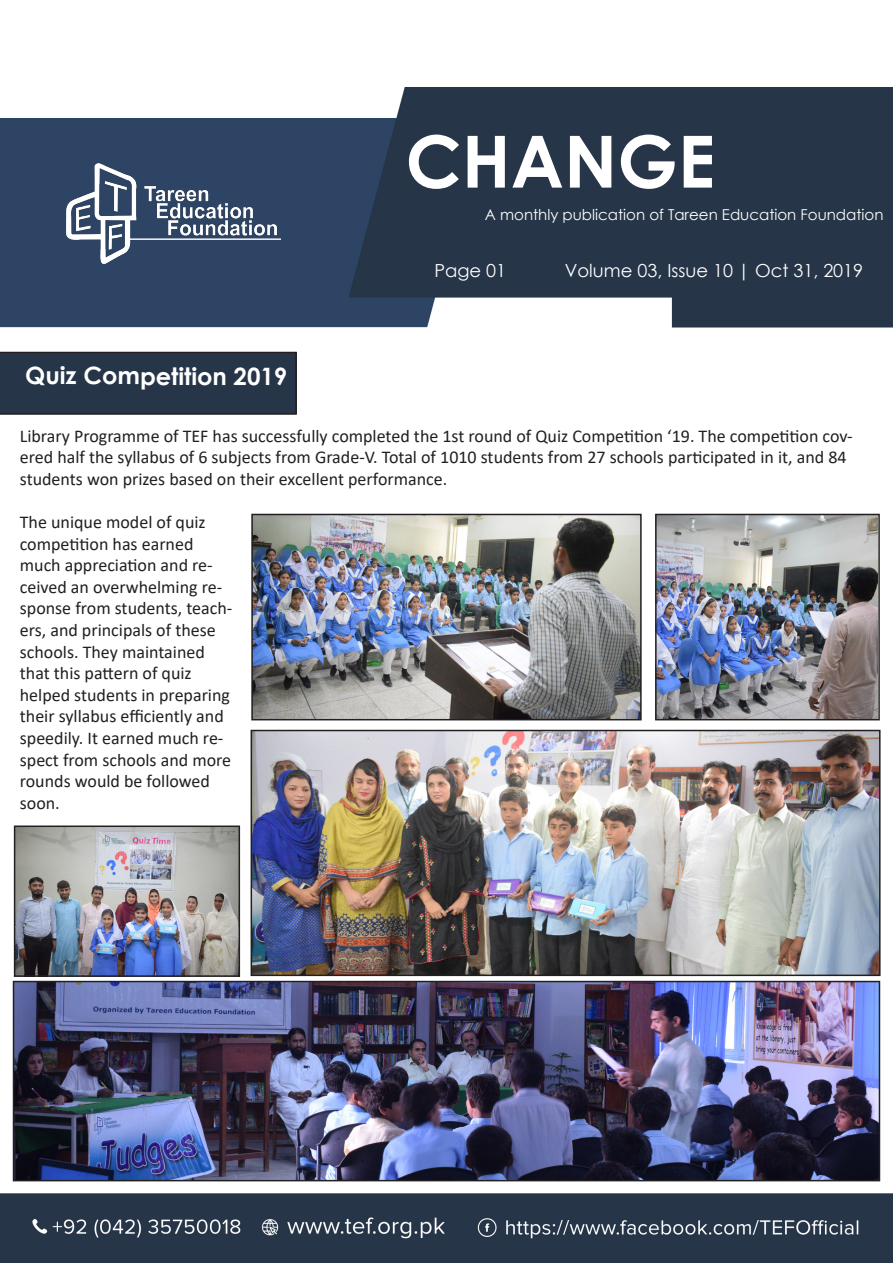
<style>
.page{position:relative;width:893px;height:1263px;background:#fff}
.page>*{position:absolute;margin:0;border:0;box-sizing:border-box;transform-origin:0 0}
.t1{font:700 72px "Century Gothic";color:#fff}
.t2{font:700 24px "Century Gothic";letter-spacing:-.005em;color:#fff}
.t3{font:18px/21.6px "Calibri";color:#231f20}
.t4{font:18px "Century Gothic";color:#fff}
.t5{font:15px "Century Gothic";color:#fff}
</style>
<div class="page">
<img style="left:0;top:87px;width:893px;height:1176px">
<img style="left:66px;top:163px;width:214px;height:101px">
<div style="left:0;top:352px;width:297px;height:63px;background:#263548"></div>
<img style="left:254px;top:517px;width:385px;height:200px">
<div style="left:251px;top:514px;width:391px;height:206px;border:2px solid #231f20"></div>
<img style="left:658px;top:517px;width:219px;height:200px">
<div style="left:655px;top:514px;width:225px;height:206px;border:2px solid #231f20"></div>
<img style="left:254px;top:733px;width:623px;height:240px">
<div style="left:251px;top:730px;width:629px;height:246px;border:2px solid #231f20"></div>
<img style="left:17px;top:828px;width:220px;height:146px">
<div style="left:14px;top:825px;width:226px;height:152px;border:2px solid #231f20"></div>
<img style="left:16px;top:984px;width:861px;height:194px">
<div style="left:13px;top:981px;width:867px;height:200px;border:2px solid #231f20"></div>
<p class="t1" style="left:406px;top:107px;width:311px">CHANGE</p>
<p class="t5" style="left:485px;top:204px;width:400px">A monthly publication of Tareen Education Foundation</p>
<p class="t4" style="left:434px;top:258px;width:73px">Page 01</p>
<p class="t4" style="left:565px;top:258px;width:300px">Volume 03, Issue 10 | Oct 31, 2019</p>
<p class="t2" style="left:25px;top:358px;width:264px">Quiz Competition 2019</p>
<p class="t3" style="left:20px;top:424px;width:834px">Library Programme of TEF has successfully completed the 1st round of Quiz Competition ‘19. The competition cov&shy;ered half the syllabus of 6 subjects from Grade-V. Total of 1010 students from 27 schools participated in it, and 84 students won prizes based on their excellent performance.</p>
<p class="t3" style="left:20px;top:511px;width:214px">The unique model of quiz competition has earned much appreciation and re&shy;ceived an overwhelming re&shy;sponse from students, teach&shy;ers, and principals of these schools. They maintained that this pattern of quiz helped students in preparing their syllabus efficiently and speedily. It earned much re&shy;spect from schools and more rounds would be followed soon.</p>
</div>
